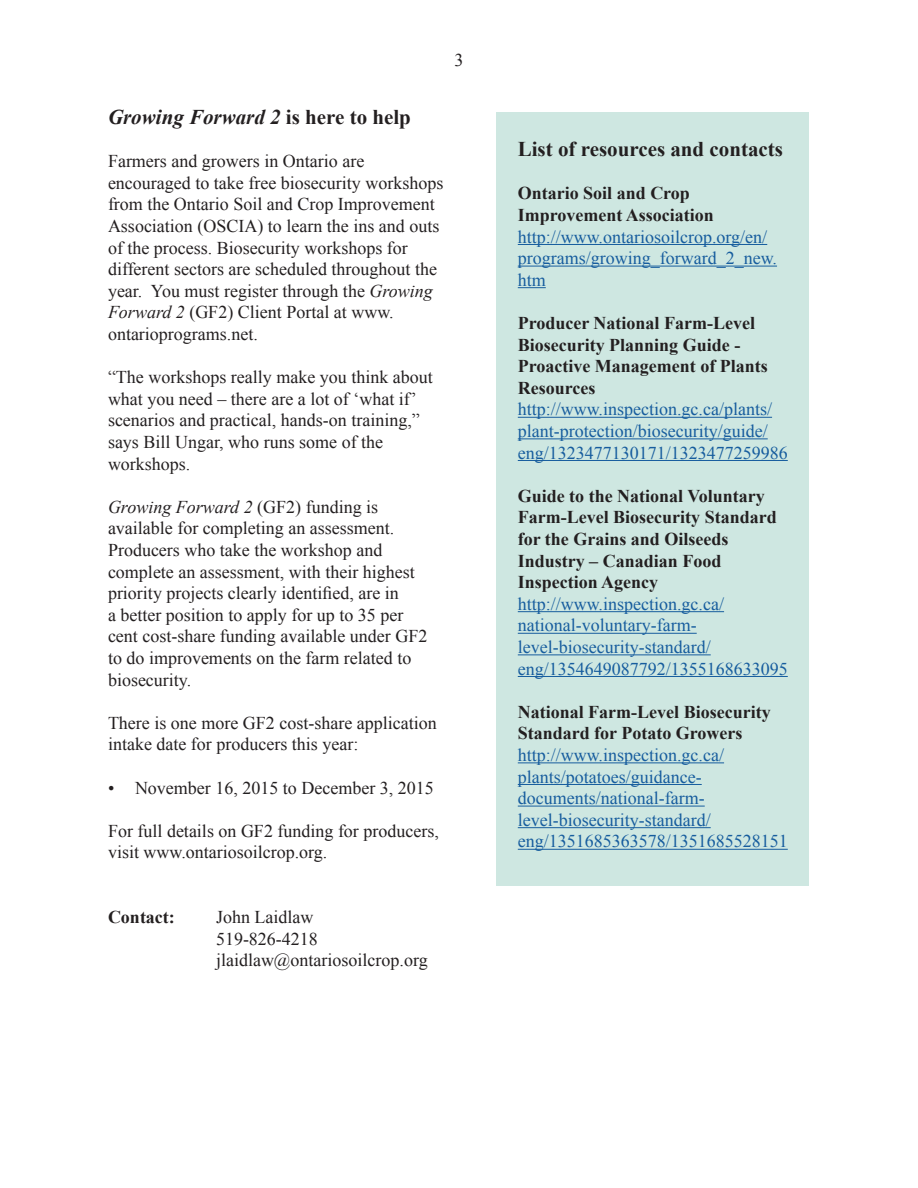
<style>
.page{position:relative;width:918px;height:1188px;background:#fff}
.page>*{position:absolute;margin:0;border:0;box-sizing:border-box;transform-origin:0 0}
.t1{font:italic 700 21px "Times New Roman";color:#231f20}
.t2{font:700 21px "Times New Roman";color:#231f20}
.t3{font:18px/21.6px "Times New Roman";color:#231f20}
.t4{font:18px/21.6px "Times New Roman";color:#175d9e}
.t5{font:700 18px/21.6px "Times New Roman";color:#231f20}
.s1{font-style:normal}
.s2{font-style:italic}
</style>
<div class="page">
<div style="left:497px;top:112px;width:312px;height:774px;background:#cee7e1"></div>
<hr style="left:518px;top:244px;width:249px;height:1px;background:#175d9e">
<hr style="left:518px;top:266px;width:259px;height:1px;background:#175d9e">
<svg style="left:518px;top:287px;width:28px;height:1px"></svg>
<hr style="left:518px;top:417px;width:254px;height:1px;background:#175d9e">
<hr style="left:518px;top:438px;width:250px;height:1px;background:#175d9e">
<hr style="left:518px;top:460px;width:270px;height:1px;background:#175d9e">
<hr style="left:518px;top:611px;width:206px;height:1px;background:#175d9e">
<hr style="left:518px;top:633px;width:179px;height:1px;background:#175d9e">
<hr style="left:518px;top:654px;width:193px;height:1px;background:#175d9e">
<hr style="left:518px;top:676px;width:270px;height:1px;background:#175d9e">
<hr style="left:518px;top:762px;width:206px;height:1px;background:#175d9e">
<hr style="left:518px;top:784px;width:184px;height:1px;background:#175d9e">
<hr style="left:518px;top:806px;width:187px;height:1px;background:#175d9e">
<hr style="left:518px;top:827px;width:193px;height:1px;background:#175d9e">
<hr style="left:518px;top:849px;width:270px;height:1px;background:#175d9e">
<p class="t3" style="left:454px;top:49px;width:10px">3</p>
<p class="t1" style="left:108px;top:102px;width:304px">Growing Forward 2 <span class="s1">is here to help</span></p>
<p class="t3" style="left:108px;top:150px;width:337px">Farmers and growers in Ontario are encouraged to take free biosecurity workshops from the Ontario Soil and Crop Improvement Association (OSCIA) to learn the ins and outs of the process. Biosecurity workshops for different sectors are scheduled throughout the year. You must register through the <span class="s2">Growing Forward 2</span> (GF2) Client Portal at www. ontarioprograms.net.</p>
<p class="t3" style="left:108px;top:366px;width:326px">“The workshops really make you think about what you need – there are a lot of ‘what if’ scenarios and practical, hands-on training,” says Bill Ungar, who runs some of the workshops.</p>
<p class="t3" style="left:108px;top:496px;width:321px"><span class="s2">Growing Forward 2</span> (GF2) funding is available for completing an assessment.<br>Producers who take the workshop and complete an assessment, with their highest priority projects clearly identified, are in<br>a better position to apply for up to 35 per cent cost-share funding available under GF2 to do improvements on the farm related to biosecurity.</p>
<p class="t3" style="left:108px;top:712px;width:330px">There is one more GF2 cost-share application intake date for producers this year:</p>
<p class="t3" style="left:108px;top:777px;width:327px">• November 16, 2015 to December 3, 2015</p>
<p class="t3" style="left:108px;top:820px;width:332px">For full details on GF2 funding for producers, visit www.ontariosoilcrop.org.</p>
<p class="t5" style="left:108px;top:906px;width:68px">Contact:</p>
<p class="t3" style="left:216px;top:906px;width:99px">John Laidlaw</p>
<p class="t3" style="left:216px;top:928px;width:103px">519-826-4218</p>
<p class="t3" style="left:216px;top:949px;width:213px">jlaidlaw@ontariosoilcrop.org</p>
<p class="t2" style="left:518px;top:135px;width:267px">List of resources and contacts</p>
<p class="t5" style="left:518px;top:182px;width:198px">Ontario Soil and Crop<br>Improvement Association</p>
<p class="t4" style="left:518px;top:225px;width:261px">http://www.ontariosoilcrop.org/en/ programs/growing_forward_2_new. htm</p>
<p class="t5" style="left:518px;top:312px;width:252px">Producer National Farm-Level<br>Biosecurity Planning Guide -<br>Proactive Management of Plants<br>Resources</p>
<p class="t4" style="left:518px;top:398px;width:271px">http://www.inspection.gc.ca/plants/ plant-protection/biosecurity/guide/ eng/1323477130171/1323477259986</p>
<p class="t5" style="left:518px;top:484px;width:260px">Guide to the National Voluntary<br>Farm-Level Biosecurity Standard for the Grains and Oilseeds<br>Industry – Canadian Food<br>Inspection Agency</p>
<p class="t4" style="left:518px;top:593px;width:271px">http://www.inspection.gc.ca/ national-voluntary-farm&shy;level-biosecurity-standard/ eng/1354649087792/1355168633095</p>
<p class="t5" style="left:518px;top:700px;width:254px">National Farm-Level Biosecurity<br>Standard for Potato Growers</p>
<p class="t4" style="left:518px;top:744px;width:271px">http://www.inspection.gc.ca/ plants/potatoes/guidance&shy;documents/national-farm&shy;level-biosecurity-standard/ eng/1351685363578/1351685528151</p>
</div>
